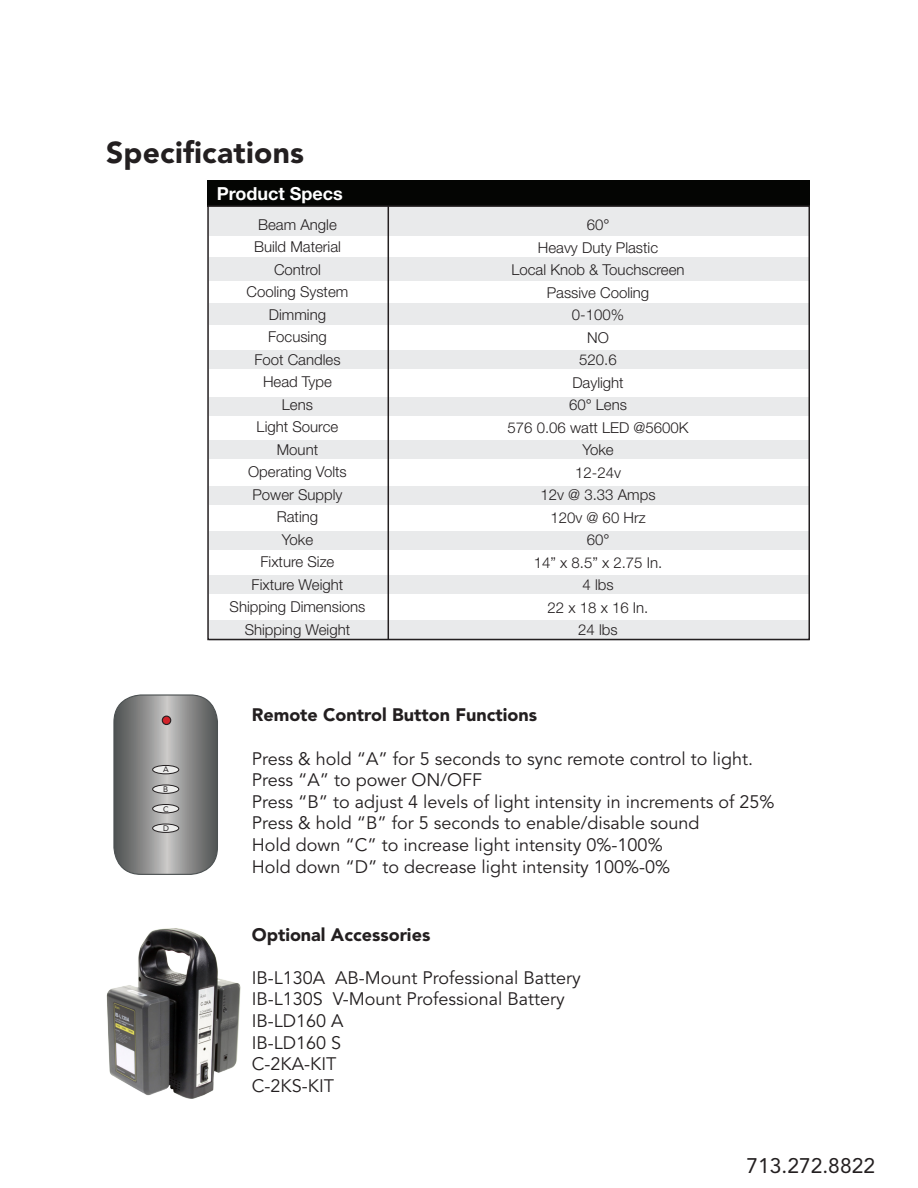
<style>
.page{position:relative;width:918px;height:1188px;background:#fff}
.page>*{position:absolute;margin:0;border:0;box-sizing:border-box;transform-origin:0 0}
.t1{font:900 30px "Avenir LT Std";letter-spacing:.01em;color:#231f20}
.t2{font:21px "Avenir LT Std";color:#231f20}
.t3{font:18px "Avenir LT Std";color:#231f20}
.t4{font:900 18px "Avenir LT Std";color:#231f20}
.t5{font:700 18px "Helvetica Neue LT Std";color:#fff}
.t6{font:300 15px "Helvetica Neue LT Std";color:#231f20}
.t7{font:7.95px "Avenir LT Std";color:#231f20}
.s1{font-family:"Avenir LT Std";font-weight:400}
</style>
<div class="page">
<div style="left:207px;top:180px;width:603px;height:27px;background:#040503"></div>
<div style="left:209px;top:206px;width:599px;height:29px;background:#e9eaeb"></div>
<div style="left:209px;top:258px;width:599px;height:23px;background:#e9eaeb"></div>
<div style="left:209px;top:304px;width:599px;height:21px;background:#e9eaeb"></div>
<div style="left:209px;top:350px;width:599px;height:19px;background:#e9eaeb"></div>
<div style="left:209px;top:397px;width:599px;height:18px;background:#e9eaeb"></div>
<div style="left:209px;top:440px;width:599px;height:19px;background:#e9eaeb"></div>
<div style="left:209px;top:486px;width:599px;height:19px;background:#e9eaeb"></div>
<div style="left:209px;top:531px;width:599px;height:18px;background:#e9eaeb"></div>
<div style="left:209px;top:575px;width:599px;height:19px;background:#e9eaeb"></div>
<div style="left:209px;top:620px;width:599px;height:20px;background:#e9eaeb"></div>
<div style="left:207px;top:205px;width:603px;height:435px;border:2px solid #231f20"></div>
<hr style="left:388px;top:206px;width:1px;height:434px;background:#231f20">
<svg style="left:115px;top:696px;width:102px;height:178px;background:#898a8a"></svg>
<div style="left:113px;top:694px;width:105px;height:181px;border:1px solid #4c5152;border-radius:27px"></div>
<div style="left:162px;top:716px;width:9px;height:9px;background:#d1232a;border-radius:50%"></div>
<div style="left:162px;top:716px;width:9px;height:9px;border:1px solid #231f20;border-radius:50%"></div>
<div style="left:153px;top:765px;width:26px;height:9px;background:#ededec;border-radius:50%"></div>
<div style="left:152px;top:765px;width:27px;height:9px;border:1px solid #231f20;border-radius:50%"></div>
<div style="left:153px;top:785px;width:26px;height:8px;background:#ededec;border-radius:50%"></div>
<div style="left:152px;top:785px;width:27px;height:9px;border:1px solid #231f20;border-radius:50%"></div>
<div style="left:153px;top:804px;width:26px;height:9px;background:#ededec;border-radius:50%"></div>
<div style="left:152px;top:804px;width:27px;height:9px;border:1px solid #231f20;border-radius:50%"></div>
<div style="left:153px;top:824px;width:26px;height:8px;background:#ededec;border-radius:50%"></div>
<div style="left:152px;top:824px;width:27px;height:9px;border:1px solid #231f20;border-radius:50%"></div>
<img style="left:106px;top:928px;width:135px;height:171px">
<p class="t1" style="left:106px;top:134px;width:200px">Specifications</p>
<p class="t5" style="left:217px;top:182px;width:128px">Product Specs</p>
<p class="t6" style="left:258px;top:215px;width:80px">Beam Angle</p>
<p class="t6" style="left:254px;top:238px;width:88px">Build Material</p>
<p class="t6" style="left:274px;top:260px;width:48px">Control</p>
<p class="t6" style="left:247px;top:283px;width:103px">Cooling System</p>
<p class="t6" style="left:269px;top:305px;width:59px">Dimming</p>
<p class="t6" style="left:268px;top:328px;width:60px">Focusing</p>
<p class="t6" style="left:254px;top:350px;width:88px">Foot Candles</p>
<p class="t6" style="left:263px;top:373px;width:70px">Head Type</p>
<p class="t6" style="left:282px;top:395px;width:33px">Lens</p>
<p class="t6" style="left:257px;top:418px;width:83px">Light Source</p>
<p class="t6" style="left:277px;top:440px;width:43px">Mount</p>
<p class="t6" style="left:248px;top:463px;width:100px">Operating Volts</p>
<p class="t6" style="left:252px;top:485px;width:92px">Power Supply</p>
<p class="t6" style="left:277px;top:508px;width:43px">Rating</p>
<p class="t6" style="left:282px;top:530px;width:33px">Yoke</p>
<p class="t6" style="left:261px;top:553px;width:75px">Fixture Size</p>
<p class="t6" style="left:252px;top:575px;width:93px">Fixture Weight</p>
<p class="t6" style="left:230px;top:598px;width:137px">Shipping Dimensions</p>
<p class="t6" style="left:245px;top:620px;width:107px">Shipping Weight</p>
<p class="t6" style="left:587px;top:216px;width:24px">60<span class="s1">°</span></p>
<p class="t6" style="left:538px;top:238px;width:122px">Heavy Duty Plastic</p>
<p class="t6" style="left:511px;top:261px;width:175px">Local Knob &amp; Touchscreen</p>
<p class="t6" style="left:547px;top:283px;width:104px">Passive Cooling</p>
<p class="t6" style="left:572px;top:306px;width:54px">0-100%</p>
<p class="t6" style="left:587px;top:328px;width:23px">NO</p>
<p class="t6" style="left:579px;top:351px;width:39px">520.6</p>
<p class="t6" style="left:572px;top:373px;width:53px">Daylight</p>
<p class="t6" style="left:569px;top:396px;width:59px">60<span class="s1">°</span> Lens</p>
<p class="t6" style="left:508px;top:418px;width:182px">576 0.06 watt LED @5600K</p>
<p class="t6" style="left:582px;top:441px;width:33px">Yoke</p>
<p class="t6" style="left:575px;top:463px;width:47px">12-24v</p>
<p class="t6" style="left:541px;top:486px;width:117px">12v @ 3.33 Amps</p>
<p class="t6" style="left:550px;top:508px;width:97px">120v @ 60 Hrz</p>
<p class="t6" style="left:587px;top:531px;width:24px">60<span class="s1">°</span></p>
<p class="t6" style="left:534px;top:553px;width:130px">14” x 8.5” x 2.75 In.</p>
<p class="t6" style="left:582px;top:576px;width:33px">4 lbs</p>
<p class="t6" style="left:548px;top:598px;width:102px">22 x 18 x 16 In.</p>
<p class="t6" style="left:578px;top:621px;width:41px">24 lbs</p>
<p class="t7" style="left:163px;top:765px;width:7px">A</p>
<p class="t7" style="left:163px;top:785px;width:7px">B</p>
<p class="t7" style="left:163px;top:804px;width:7px">C</p>
<p class="t7" style="left:163px;top:824px;width:7px">D</p>
<p class="t4" style="left:252px;top:704px;width:287px">Remote Control Button Functions</p>
<p class="t3" style="left:252px;top:748px;width:503px">Press &amp; hold “A” for 5 seconds to sync remote control to light.</p>
<p class="t3" style="left:252px;top:770px;width:232px">Press “A” to power ON/OFF</p>
<p class="t3" style="left:252px;top:791px;width:524px">Press “B” to adjust 4 levels of light intensity in increments of 25%</p>
<p class="t3" style="left:252px;top:813px;width:449px">Press &amp; hold “B” for 5 seconds to enable/disable sound</p>
<p class="t3" style="left:252px;top:835px;width:412px">Hold down “C” to increase light intensity 0%-100%</p>
<p class="t3" style="left:252px;top:856px;width:420px">Hold down “D” to decrease light intensity 100%-0%</p>
<p class="t4" style="left:252px;top:924px;width:180px">Optional Accessories</p>
<p class="t3" style="left:252px;top:967px;width:331px">IB-L130A AB-Mount Professional Battery</p>
<p class="t3" style="left:252px;top:989px;width:315px">IB-L130S V-Mount Professional Battery</p>
<p class="t3" style="left:252px;top:1011px;width:93px">IB-LD160 A</p>
<p class="t3" style="left:252px;top:1032px;width:91px">IB-LD160 S</p>
<p class="t3" style="left:252px;top:1054px;width:86px">C-2KA-KIT</p>
<p class="t3" style="left:252px;top:1075px;width:84px">C-2KS-KIT</p>
<p class="t2" style="left:747px;top:1154px;width:130px">713.272.8822</p>
</div>
